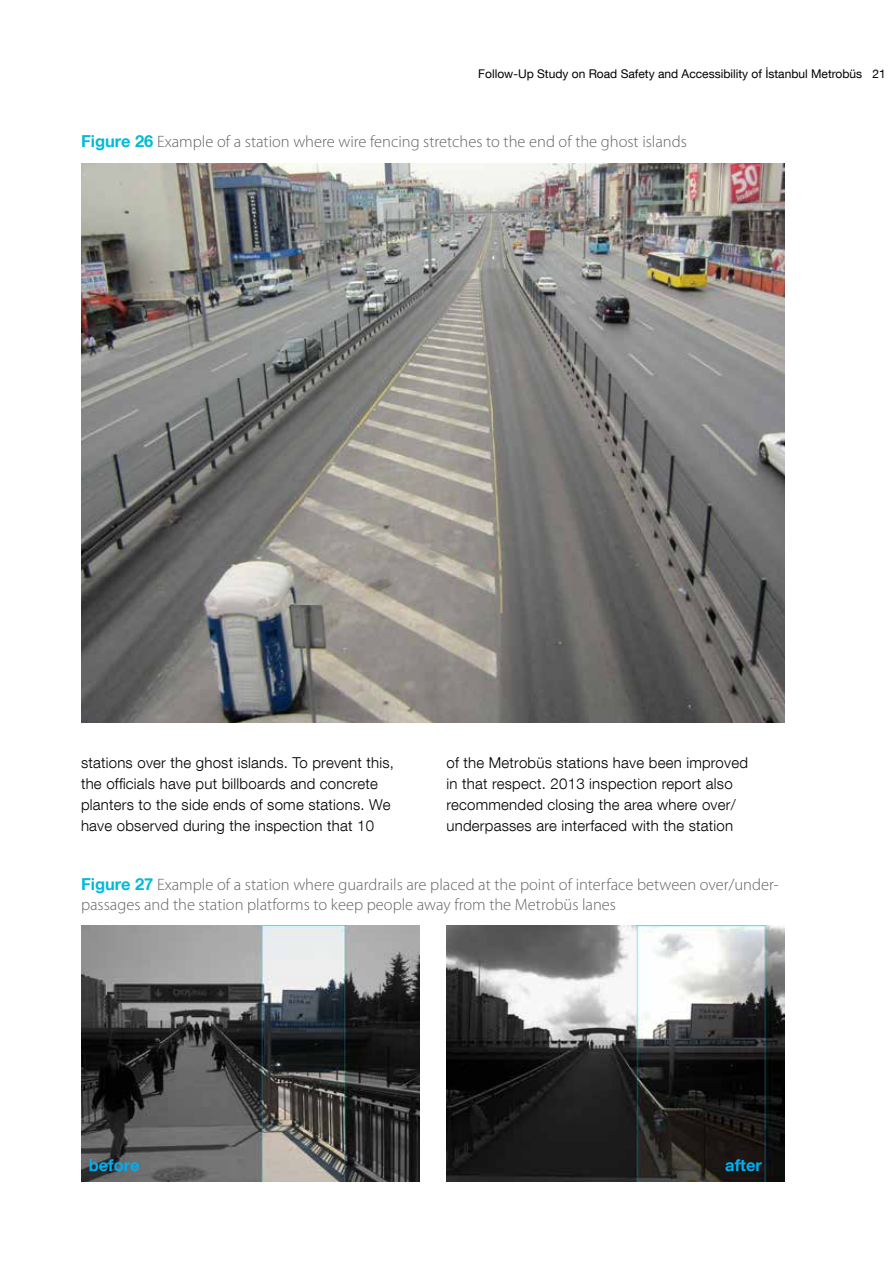
<style>
.page{position:relative;width:893px;height:1263px;background:#fff}
.page>*{position:absolute;margin:0;border:0;box-sizing:border-box;transform-origin:0 0}
.t1{font:300 16.5px/19.8px "Myriad Pro";color:#636466}
.t2{font:700 16.5px "Helvetica Neue LT Com";color:#00aeef}
.t3{font:300 15px/21px "Helvetica Neue LT Com";letter-spacing:.015em;color:#000}
.t4{font:12px "Helvetica Neue LT Com";color:#000}
.s1{font-family:"Helvetica Neue LT Com";font-weight:700;color:#00bbd6}
</style>
<div class="page">
<img style="left:81px;top:164px;width:703px;height:559px">
<img style="left:81px;top:926px;width:338px;height:256px">
<img style="left:446px;top:926px;width:339px;height:256px">
<p class="t4" style="left:478px;top:67px;width:409px">Follow-Up Study on Road Safety and Accessibility of İstanbul Metrobüs 21</p>
<p class="t1" style="left:81px;top:132px;width:607px"><span class="s1">Figure 26</span> Example of a station where wire fencing stretches to the end of the ghost islands</p>
<p class="t3" style="left:81px;top:752px;width:315px">stations over the ghost islands. To prevent this, the officials have put billboards and concrete planters to the side ends of some stations. We have observed during the inspection that 10</p>
<p class="t3" style="left:446px;top:752px;width:303px">of the Metrobüs stations have been improved in that respect. 2013 inspection report also recommended closing the area where over/ underpasses are interfaced with the station</p>
<p class="t1" style="left:81px;top:874px;width:699px"><span class="s1">Figure 27</span> Example of a station where guardrails are placed at the point of interface between over/under&shy;passages and the station platforms to keep people away from the Metrobüs lanes</p>
<p class="t2" style="left:89px;top:1155px;width:52px">before</p>
<p class="t2" style="left:725px;top:1155px;width:38px">after</p>
</div>
